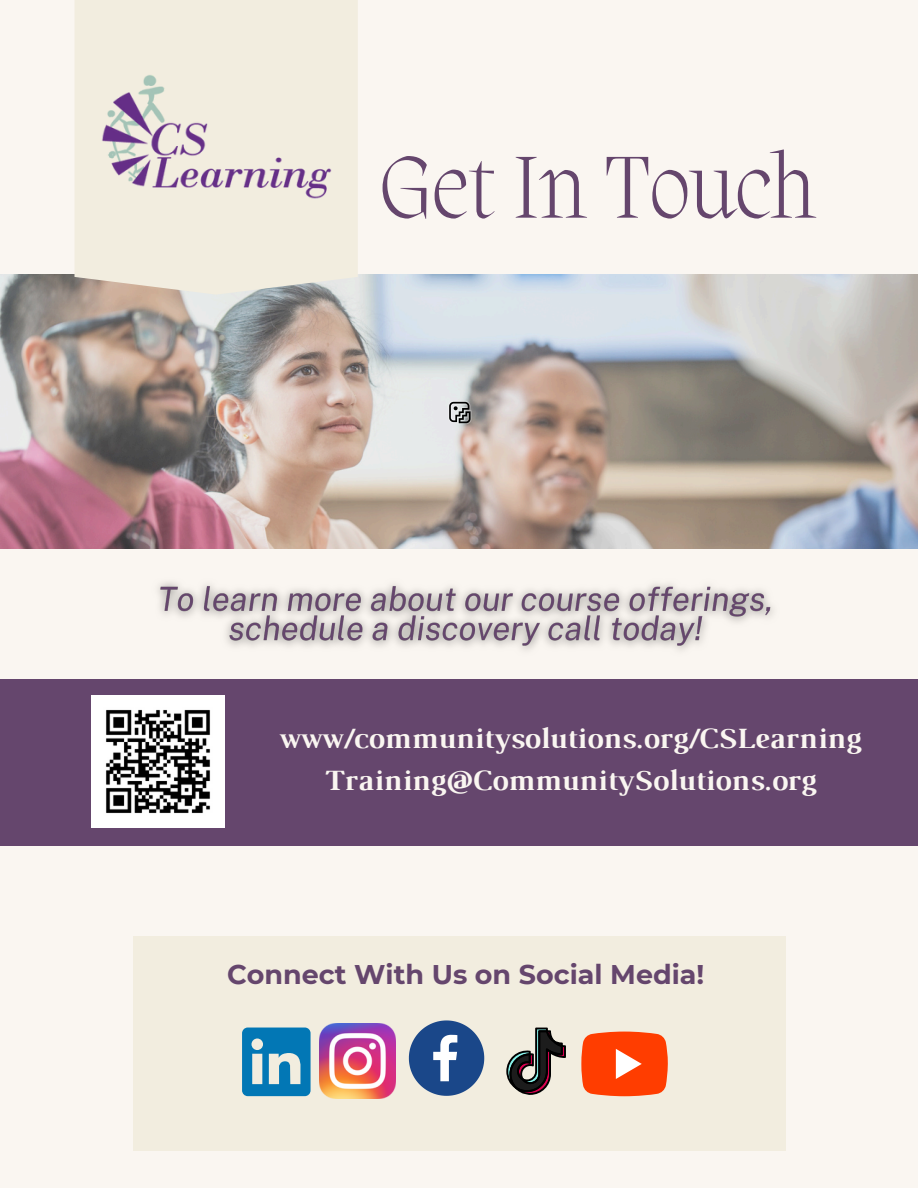
<style>
.page{position:relative;width:918px;height:1188px;background:#faf6f1}
.page>*{position:absolute;margin:0;border:0;box-sizing:border-box;transform-origin:0 0}
.t1{font:200 90px "Migra";color:#65466d}
.t2{font:700 30px/41.7px "Luthier";color:#faf6f1;text-align:center}
.t3{font:700 27px "Montserrat";color:#65466d}
</style>
<div class="page">
<div style="left:0;top:275px;width:918px;height:274px;background:#b5b5b5;opacity:.22"></div>
<svg style="left:446px;top:399px;width:27px;height:26px"></svg>
<div style="left:75px;top:0;width:283px;height:295px;background:#f2eddf"></div>
<div style="left:0;top:680px;width:918px;height:166px;background:#65466d"></div>
<div style="left:133px;top:936px;width:652px;height:215px;background:#f2eddf"></div>
<svg style="left:409px;top:1020px;width:75px;height:76px"></svg>
<svg style="left:581px;top:1032px;width:87px;height:64px;background:#fe5721"></svg>
<img style="left:320px;top:1024px;width:75px;height:75px">
<svg style="left:506px;top:1028px;width:60px;height:67px"></svg>
<svg style="left:242px;top:1028px;width:69px;height:68px"></svg>
<img style="left:91px;top:695px;width:133px;height:133px">
<img style="left:102px;top:74px;width:229px;height:125px">
<img style="left:158px;top:582px;width:615px;height:68px">
<h1 class="t1" style="left:380px;top:145px;width:438px">Get In Touch</h1>
<p class="t2" style="left:279px;top:720px;width:584px">www/communitysolutions.org/CSLearning<br>Training@CommunitySolutions.org</p>
<h2 class="t3" style="left:227px;top:958px;width:479px">Connect With Us on Social Media!</h2>
</div>
